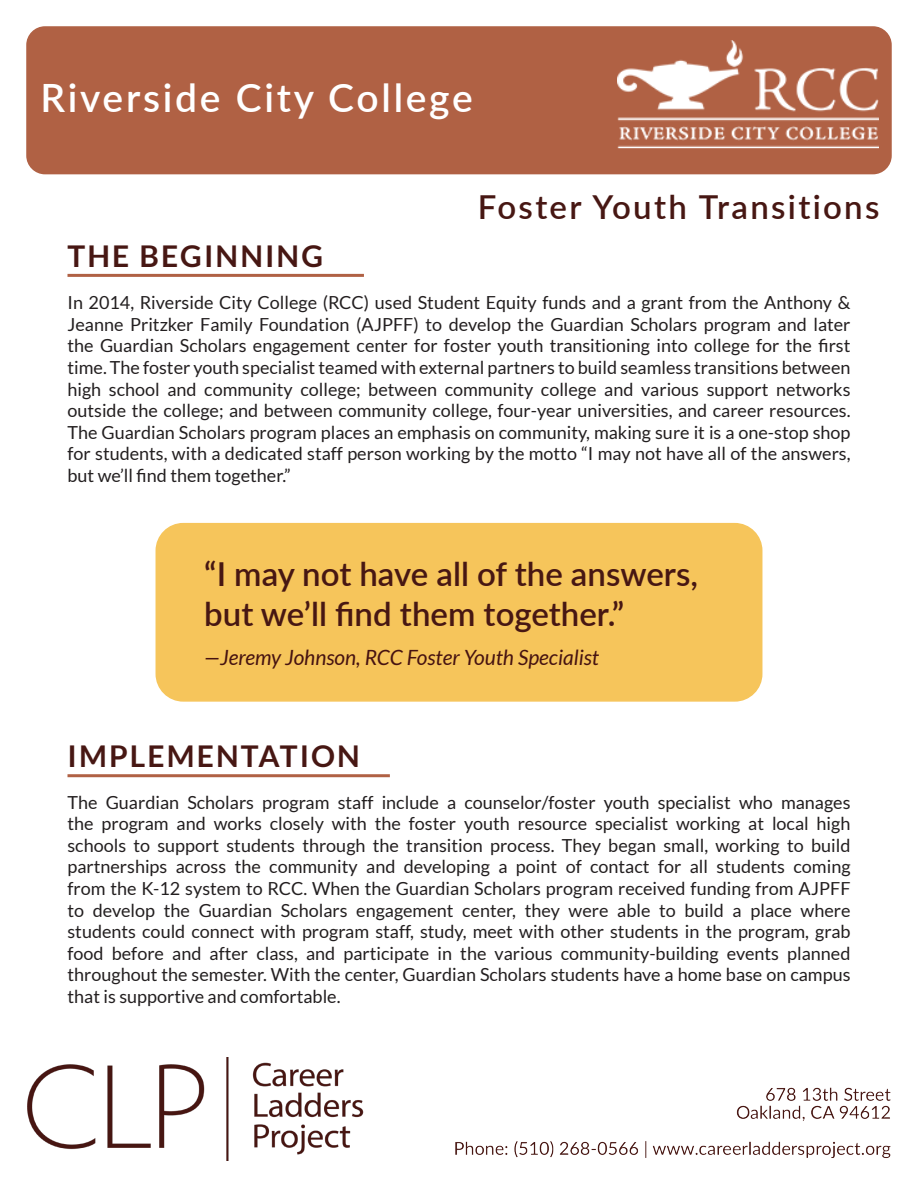
<style>
.page{position:relative;width:918px;height:1188px;background:#fff}
.page>*{position:absolute;margin:0;border:0;box-sizing:border-box;transform-origin:0 0}
.t1{font:600 39px "Lato";letter-spacing:.07em;color:#fff}
.t2{font:600 33px/39.6px "Lato";color:#471713}
.t3{font:600 33px "Lato";letter-spacing:.07em;color:#471713}
.t4{font:700 30px "Lato";letter-spacing:.07em;color:#471713}
.t5{font:italic 21px "Lato";color:#461311}
.t6{font:18px/21.6px "Lato";color:#231f20;text-align:justify}
</style>
<div class="page">
<div style="left:27px;top:27px;width:864px;height:147px;background:#b06144;border-radius:18px"></div>
<div style="left:26px;top:26px;width:866px;height:148px;border:2px solid #b06144;border-radius:18px"></div>
<hr style="left:68px;top:774px;width:322px;height:3px;background:#b06144">
<hr style="left:68px;top:274px;width:296px;height:3px;background:#b06144">
<div style="left:156px;top:524px;width:606px;height:177px;background:#f6c55b;border-radius:27px"></div>
<div style="left:156px;top:523px;width:606px;height:179px;border:2px solid #f6c55b;border-radius:27px"></div>
<img style="left:455px;top:1087px;width:436px;height:71px">
<img style="left:27px;top:1058px;width:337px;height:103px">
<img style="left:618px;top:40px;width:261px;height:109px">
<p class="t1" style="left:40px;top:70px;width:434px">Riverside City College</p>
<p class="t3" style="left:478px;top:183px;width:403px">Foster Youth Transitions</p>
<p class="t4" style="left:68px;top:239px;width:257px">THE BEGINNING</p>
<p class="t6" style="left:68px;top:292px;width:785px">In 2014, Riverside City College (RCC) used Student Equity funds and a grant from the Anthony &amp; Jeanne Pritzker Family Foundation (AJPFF) to develop the Guardian Scholars program and later the Guardian Scholars engagement center for foster youth transitioning into college for the first time. The foster youth specialist teamed with external partners to build seamless transitions between high school and community college; between community college and various support networks outside the college; and between community college, four-year universities, and career resources.<br>The Guardian Scholars program places an emphasis on community, making sure it is a one-stop shop for students, with a dedicated staff person working by the motto “I may not have all of the answers, but we’ll find them together.”</p>
<p class="t2" style="left:204px;top:553px;width:495px">“I may not have all of the answers, but we’ll find them together.”</p>
<p class="t5" style="left:204px;top:645px;width:396px">—Jeremy Johnson, RCC Foster Youth Specialist</p>
<p class="t4" style="left:68px;top:739px;width:294px">IMPLEMENTATION</p>
<p class="t6" style="left:68px;top:791px;width:785px">The Guardian Scholars program staff include a counselor/foster youth specialist who manages the program and works closely with the foster youth resource specialist working at local high schools to support students through the transition process. They began small, working to build partnerships across the community and developing a point of contact for all students coming from the K-12 system to RCC. When the Guardian Scholars program received funding from AJPFF to develop the Guardian Scholars engagement center, they were able to build a place where students could connect with program staff, study, meet with other students in the program, grab food before and after class, and participate in the various community-building events planned throughout the semester. With the center, Guardian Scholars students have a home base on campus that is supportive and comfortable.</p>
</div>
